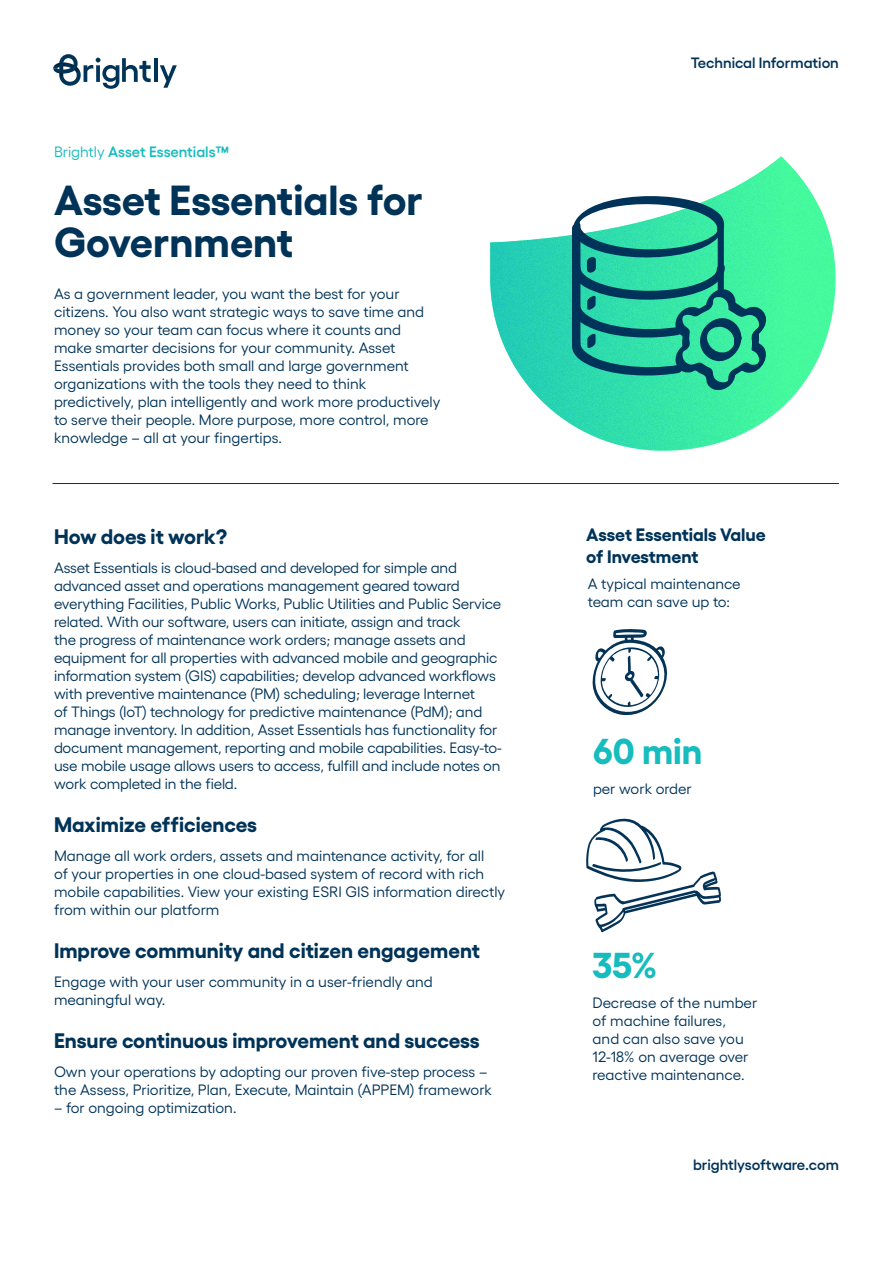
<style>
.page{position:relative;width:893px;height:1263px;background:#fff}
.page>*{position:absolute;margin:0;border:0;box-sizing:border-box;transform-origin:0 0}
.t1{font:700 42px/42px "Yellix";color:#003358}
.t2{font:700 36px "Yellix";color:#17bcbe}
.t3{font:700 21px "Yellix";color:#003358}
.t4{font:700 18px/21.6px "Yellix";color:#003358}
.t5{font:15px/18px "Yellix";letter-spacing:-.01em;color:#003358}
.t6{font:600 15px "Yellix";color:#003358}
.t7{font:600 15px "Yellix";color:#17bcbe}
.s1{font-weight:400}
.s2{font-weight:700}
</style>
<div class="page">
<hr style="left:52px;top:483px;width:787px;height:1px;background:#003358">
<svg style="left:53px;top:54px;width:25px;height:32px"></svg>
<svg style="left:84px;top:58px;width:67px;height:31px"></svg>
<hr style="left:154px;top:58px;width:3px;height:24px;background:#003358">
<svg style="left:160px;top:65px;width:17px;height:23px"></svg>
<svg style="left:490px;top:156px;width:345px;height:295px"></svg>
<svg style="left:572px;top:196px;width:200px;height:195px;background:#34b996"></svg>
<svg style="left:592px;top:629px;width:75px;height:87px"></svg>
<svg style="left:586px;top:818px;width:135px;height:114px"></svg>
<p class="t7" style="left:54px;top:140px;width:176px"><span class="s1">Brightly</span> Asset Essentials<span class="s2">™</span></p>
<h1 class="t1" style="left:54px;top:174px;width:370px">Asset Essentials for<br>Government</h1>
<p class="t5" style="left:54px;top:283px;width:388px">As a government leader, you want the best for your citizens. You also want strategic ways to save time and money so your team can focus where it counts and make smarter decisions for your community. Asset Essentials provides both small and large government organizations with the tools they need to think predictively, plan intelligently and work more productively to serve their people. More purpose, more control, more knowledge – all at your fingertips.</p>
<h3 class="t3" style="left:54px;top:520px;width:175px">How does it work?</h3>
<p class="t5" style="left:54px;top:557px;width:449px">Asset Essentials is cloud-based and developed for simple and advanced asset and operations management geared toward everything Facilities, Public Works, Public Utilities and Public Service related. With our software, users can initiate, assign and track<br>the progress of maintenance work orders; manage assets and equipment for all properties with advanced mobile and geographic information system (GIS) capabilities; develop advanced workflows with preventive maintenance (PM) scheduling; leverage Internet<br>of Things (IoT) technology for predictive maintenance (PdM); and manage inventory. In addition, Asset Essentials has functionality for document management, reporting and mobile capabilities. Easy-to&shy;use mobile usage allows users to access, fulfill and include notes on work completed in the field.</p>
<h3 class="t3" style="left:54px;top:808px;width:205px">Maximize efficiences</h3>
<p class="t5" style="left:54px;top:845px;width:453px">Manage all work orders, assets and maintenance activity, for all<br>of your properties in one cloud-based system of record with rich mobile capabilities. View your existing ESRI GIS information directly from within our platform</p>
<h3 class="t3" style="left:54px;top:934px;width:427px">Improve community and citizen engagement</h3>
<p class="t5" style="left:54px;top:971px;width:380px">Engage with your user community in a user-friendly and meaningful way.</p>
<h3 class="t3" style="left:54px;top:1024px;width:427px">Ensure continuous improvement and success</h3>
<p class="t5" style="left:54px;top:1061px;width:440px">Own your operations by adopting our proven five-step process – the Assess, Prioritize, Plan, Execute, Maintain (APPEM) framework</p>
<p class="t5" style="left:54px;top:1097px;width:184px">– for ongoing optimization.</p>
<p class="t6" style="left:691px;top:51px;width:150px">Technical Information</p>
<p class="t4" style="left:586px;top:522px;width:181px">Asset Essentials Value of Investment</p>
<p class="t5" style="left:588px;top:573px;width:154px">A typical maintenance team can save up to:</p>
<h2 class="t2" style="left:593px;top:722px;width:111px">60 min</h2>
<p class="t5" style="left:593px;top:779px;width:100px">per work order</p>
<h2 class="t2" style="left:593px;top:936px;width:66px">35%</h2>
<p class="t5" style="left:593px;top:992px;width:166px">Decrease of the number of machine failures,<br>and can also save you<br>12-18% on average over reactive maintenance.</p>
<p class="t6" style="left:693px;top:1153px;width:147px">brightlysoftware.com</p>
</div>
